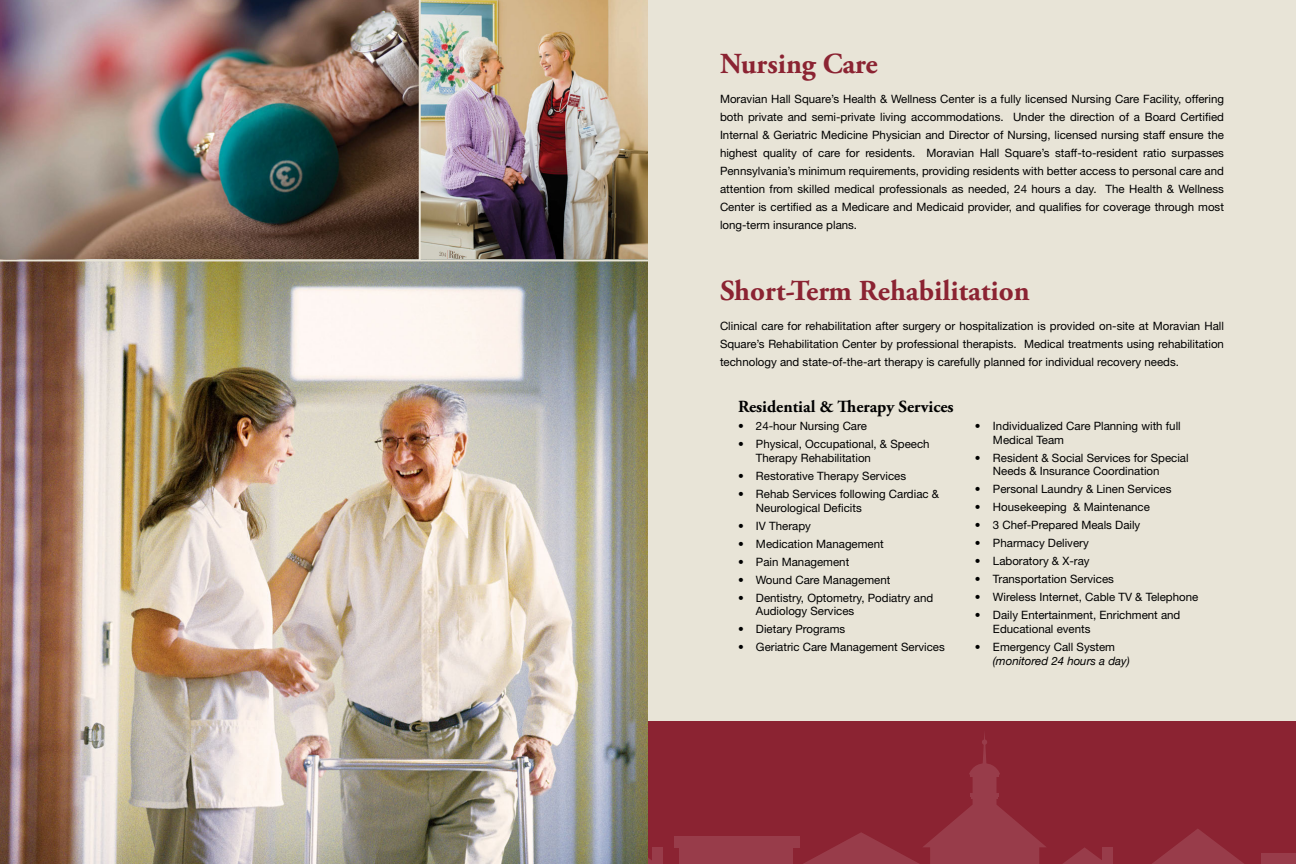
<style>
.page{position:relative;width:1296px;height:864px;background:#fff}
.page>*{position:absolute;margin:0;border:0;box-sizing:border-box;transform-origin:0 0}
.t1{font:700 29px "Adobe Garamond Pro";color:#8b2332}
.t2{font:700 17px "Adobe Garamond Pro";color:#000}
.t3{font:11.5px/18px "Helvetica Neue LT Std";color:#000}
.t4{font:italic 11.5px "Helvetica Neue";color:#000}
</style>
<div class="page">
<div style="left:648px;top:0;width:648px;height:756px;background:#e8e4d7"></div>
<div style="left:648px;top:721px;width:648px;height:143px;background:#8b2332"></div>
<svg style="left:793px;top:734px;width:320px;height:130px"></svg>
<div style="left:976px;top:781px;width:7px;height:12px;background:#983c4a"></div>
<div style="left:976px;top:776px;width:7px;height:9px;background:#983c4a;border-radius:50%"></div>
<div style="left:986px;top:781px;width:7px;height:12px;background:#983c4a"></div>
<div style="left:986px;top:776px;width:7px;height:9px;background:#983c4a;border-radius:50%"></div>
<svg style="left:648px;top:847px;width:31px;height:17px"></svg>
<div style="left:652px;top:848px;width:10px;height:16px;background:#983c4a"></div>
<svg style="left:1152px;top:829px;width:115px;height:35px"></svg>
<div style="left:1261px;top:854px;width:35px;height:10px;background:#983c4a"></div>
<div style="left:679px;top:847px;width:114px;height:17px;background:#983c4a"></div>
<div style="left:674px;top:836px;width:125px;height:11px;background:#983c4a"></div>
<img style="left:421px;top:0;width:227px;height:259px">
<img style="left:0;top:0;width:419px;height:259px">
<img style="left:0;top:261px;width:648px;height:603px">
<hr style="left:0;top:259px;width:648px;height:2px;background:#e8e4d7">
<hr style="left:419px;top:0;width:2px;height:260px;background:#e8e4d7">
<h1 class="t1" style="left:720px;top:47px;width:159px">Nursing Care</h1>
<p class="t3" style="left:720px;top:90px;width:506px;text-align:justify">Moravian Hall Square’s Health &amp; Wellness Center is a fully licensed Nursing Care Facility, offering both private and semi-private living accommodations. Under the direction of a Board Certified Internal &amp; Geriatric Medicine Physician and Director of Nursing, licensed nursing staff ensure the highest quality of care for residents. Moravian Hall Square’s staff-to-resident ratio surpasses Pennsylvania’s minimum requirements, providing residents with better access to personal care and attention from skilled medical professionals as needed, 24 hours a day. The Health &amp; Wellness Center is certified as a Medicare and Medicaid provider, and qualifies for coverage through most long-term insurance plans.</p>
<h1 class="t1" style="left:720px;top:274px;width:311px">Short-Term Rehabilitation</h1>
<p class="t3" style="left:720px;top:316px;width:506px;text-align:justify">Clinical care for rehabilitation after surgery or hospitalization is provided on-site at Moravian Hall Square’s Rehabilitation Center by professional therapists. Medical treatments using rehabilitation technology and state-of-the-art therapy is carefully planned for individual recovery needs.</p>
<h2 class="t2" style="left:738px;top:397px;width:217px">Residential &amp; Therapy Services</h2>
<p class="t3" style="left:738px;top:417px;width:130px">• 24-hour Nursing Care</p>
<p class="t3" style="left:756px;top:437px;width:175px;line-height:13.8px;text-indent:-18px">• Physical, Occupational, &amp; Speech<br>Therapy Rehabilitation</p>
<p class="t3" style="left:738px;top:466px;width:170px">• Restorative Therapy Services</p>
<p class="t3" style="left:756px;top:487px;width:185px;line-height:13.8px;text-indent:-18px">• Rehab Services following Cardiac &amp;<br>Neurological Deficits</p>
<p class="t3" style="left:738px;top:516px;width:74px">• IV Therapy</p>
<p class="t3" style="left:738px;top:534px;width:147px">• Medication Management</p>
<p class="t3" style="left:738px;top:552px;width:113px">• Pain Management</p>
<p class="t3" style="left:738px;top:570px;width:154px">• Wound Care Management</p>
<p class="t3" style="left:756px;top:590px;width:179px;line-height:13.8px;text-indent:-18px">• Dentistry, Optometry, Podiatry and<br>Audiology Services</p>
<p class="t3" style="left:738px;top:620px;width:109px">• Dietary Programs</p>
<p class="t3" style="left:738px;top:638px;width:208px">• Geriatric Care Management Services</p>
<p class="t3" style="left:993px;top:419px;width:189px;line-height:13.8px;text-indent:-18px">• Individualized Care Planning with full<br>Medical Team</p>
<p class="t3" style="left:993px;top:451px;width:197px;line-height:13.8px;text-indent:-18px">• Resident &amp; Social Services for Special<br>Needs &amp; Insurance Coordination</p>
<p class="t3" style="left:975px;top:480px;width:198px">• Personal Laundry &amp; Linen Services</p>
<p class="t3" style="left:975px;top:498px;width:176px">• Housekeeping &amp; Maintenance</p>
<p class="t3" style="left:975px;top:516px;width:167px">• 3 Chef-Prepared Meals Daily</p>
<p class="t3" style="left:975px;top:534px;width:115px">• Pharmacy Delivery</p>
<p class="t3" style="left:975px;top:552px;width:116px">• Laboratory &amp; X-ray</p>
<p class="t3" style="left:975px;top:570px;width:140px">• Transportation Services</p>
<p class="t3" style="left:975px;top:588px;width:225px">• Wireless Internet, Cable TV &amp; Telephone</p>
<p class="t3" style="left:993px;top:608px;width:189px;line-height:13.8px;text-indent:-18px">• Daily Entertainment, Enrichment and<br>Educational events</p>
<p class="t3" style="left:975px;top:638px;width:142px">• Emergency Call System</p>
<p class="t4" style="left:993px;top:653px;width:138px">(monitored 24 hours a day)</p>
</div>
